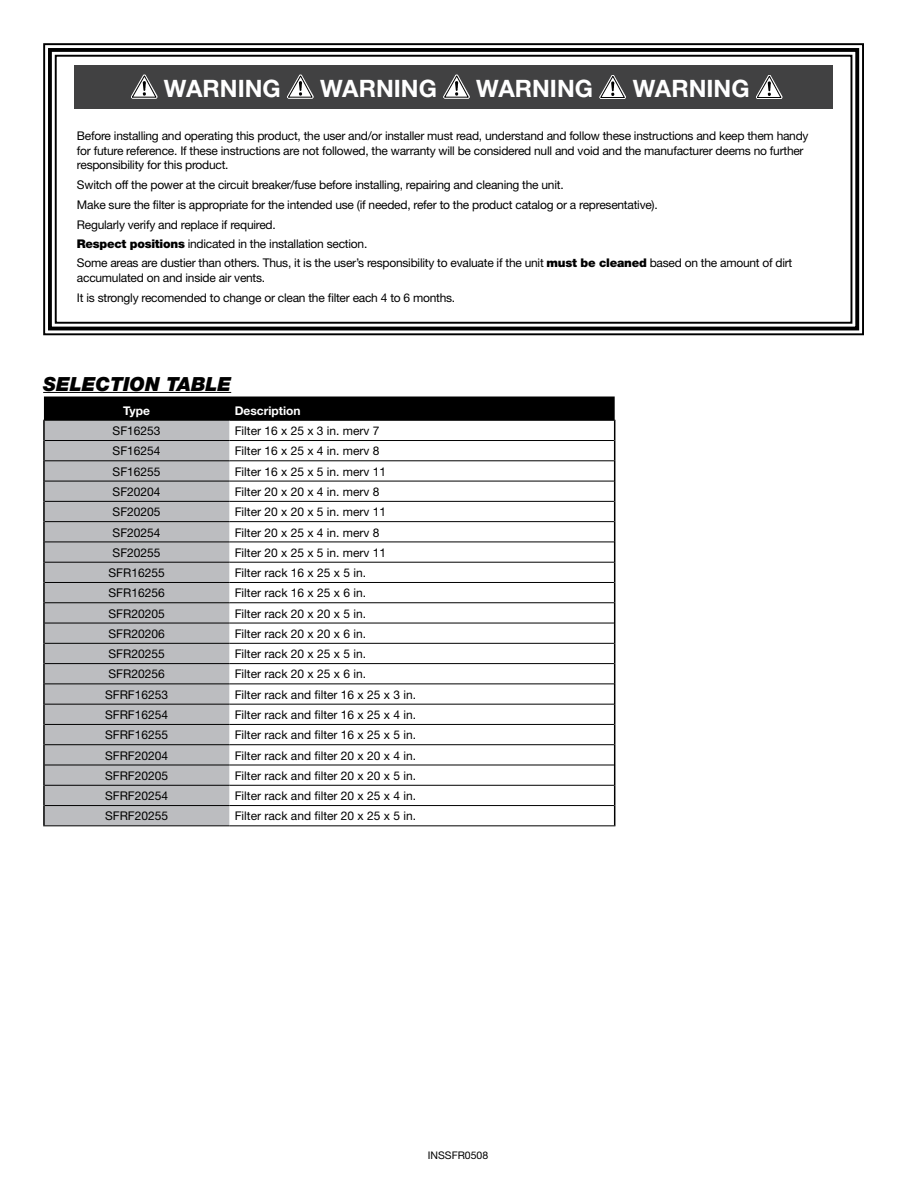
<style>
.page{position:relative;width:918px;height:1188px;background:#fff}
.page>*{position:absolute;margin:0;border:0;box-sizing:border-box;transform-origin:0 0}
.t1{font:700 24px "Helvetica Neue";color:#fff}
.t2{font:italic 900 19.5px "Helvetica Neue";color:#000}
.t3{font:12px/19.5px "Helvetica Neue";letter-spacing:-.02em;color:#000}
.t4{font:12px "Helvetica Neue";color:#000}
.t5{font:700 12px "Helvetica Neue";color:#fff}
.t6{font:10.5px "Helvetica Neue";color:#000}
.s1{font-weight:900}
</style>
<div class="page">
<svg style="left:43px;top:43px;width:821px;height:293px"></svg>
<div style="left:48px;top:48px;width:811px;height:282px;border:4px solid #000"></div>
<div style="left:55px;top:55px;width:797px;height:269px;border:2px solid #000"></div>
<hr style="left:43px;top:392px;width:188px;height:1px;background:#000">
<svg style="left:43px;top:397px;width:572px;height:428px"></svg>
<hr style="left:43px;top:420px;width:186px;height:1px;background:#000">
<hr style="left:229px;top:420px;width:386px;height:1px;background:#000">
<hr style="left:45px;top:440px;width:184px;height:1px;background:#000">
<hr style="left:229px;top:440px;width:385px;height:1px;background:#000">
<hr style="left:45px;top:460px;width:184px;height:1px;background:#000">
<hr style="left:229px;top:460px;width:385px;height:1px;background:#000">
<hr style="left:45px;top:481px;width:184px;height:1px;background:#000">
<hr style="left:229px;top:481px;width:385px;height:1px;background:#000">
<hr style="left:45px;top:501px;width:184px;height:1px;background:#000">
<hr style="left:229px;top:501px;width:385px;height:1px;background:#000">
<hr style="left:45px;top:521px;width:184px;height:1px;background:#000">
<hr style="left:229px;top:521px;width:385px;height:1px;background:#000">
<hr style="left:45px;top:542px;width:184px;height:1px;background:#000">
<hr style="left:229px;top:542px;width:385px;height:1px;background:#000">
<hr style="left:45px;top:562px;width:184px;height:1px;background:#000">
<hr style="left:229px;top:562px;width:385px;height:1px;background:#000">
<hr style="left:45px;top:582px;width:184px;height:1px;background:#000">
<hr style="left:229px;top:582px;width:385px;height:1px;background:#000">
<hr style="left:45px;top:602px;width:184px;height:1px;background:#000">
<hr style="left:229px;top:602px;width:385px;height:1px;background:#000">
<hr style="left:45px;top:623px;width:184px;height:1px;background:#000">
<hr style="left:229px;top:623px;width:385px;height:1px;background:#000">
<hr style="left:45px;top:643px;width:184px;height:1px;background:#000">
<hr style="left:229px;top:643px;width:385px;height:1px;background:#000">
<hr style="left:45px;top:663px;width:184px;height:1px;background:#000">
<hr style="left:229px;top:663px;width:385px;height:1px;background:#000">
<hr style="left:45px;top:684px;width:184px;height:1px;background:#000">
<hr style="left:229px;top:684px;width:385px;height:1px;background:#000">
<hr style="left:45px;top:704px;width:184px;height:1px;background:#000">
<hr style="left:229px;top:704px;width:385px;height:1px;background:#000">
<hr style="left:45px;top:724px;width:184px;height:1px;background:#000">
<hr style="left:229px;top:724px;width:385px;height:1px;background:#000">
<hr style="left:45px;top:744px;width:184px;height:1px;background:#000">
<hr style="left:229px;top:744px;width:385px;height:1px;background:#000">
<hr style="left:45px;top:765px;width:184px;height:1px;background:#000">
<hr style="left:229px;top:765px;width:385px;height:1px;background:#000">
<hr style="left:45px;top:785px;width:184px;height:1px;background:#000">
<hr style="left:229px;top:785px;width:385px;height:1px;background:#000">
<hr style="left:45px;top:805px;width:184px;height:1px;background:#000">
<hr style="left:229px;top:805px;width:385px;height:1px;background:#000">
<hr style="left:43px;top:825px;width:186px;height:1px;background:#000">
<hr style="left:229px;top:825px;width:386px;height:1px;background:#000">
<div style="left:74px;top:65px;width:758px;height:44px;background:#414142"></div>
<svg style="left:131px;top:75px;width:26px;height:23px"></svg>
<svg style="left:287px;top:75px;width:26px;height:23px"></svg>
<svg style="left:444px;top:75px;width:26px;height:23px"></svg>
<svg style="left:600px;top:75px;width:26px;height:24px"></svg>
<svg style="left:756px;top:75px;width:26px;height:24px"></svg>
<h1 class="t1" style="left:164px;top:74px;width:118px">WARNING</h1>
<h1 class="t1" style="left:320px;top:74px;width:118px">WARNING</h1>
<h1 class="t1" style="left:476px;top:74px;width:118px">WARNING</h1>
<h1 class="t1" style="left:633px;top:74px;width:118px">WARNING</h1>
<p class="t3" style="left:77px;top:129px;width:733px;line-height:14.4px">Before installing and operating this product, the user and/or installer must read, understand and follow these instructions and keep them handy for future reference. If these instructions are not followed, the warranty will be considered null and void and the manufacturer deems no further responsibility for this product.</p>
<p class="t3" style="left:77px;top:175px;width:717px">Switch off the power at the circuit breaker/fuse before installing, repairing and cleaning the unit.<br>Make sure the filter is appropriate for the intended use (if needed, refer to the product catalog or a representative).<br>Regularly verify and replace if required.<br><span class="s1">Respect positions</span> indicated in the installation section.<br>Some areas are dustier than others. Thus, it is the user’s responsibility to evaluate if the unit <span class="s1">must be cleaned</span> based on the amount of dirt</p>
<p class="t3" style="left:77px;top:267px;width:380px">accumulated on and inside air vents.<br>It is strongly recomended to change or clean the filter each 4 to 6 months.</p>
<h2 class="t2" style="left:43px;top:372px;width:190px">SELECTION TABLE</h2>
<p class="t5" style="left:123px;top:403px;width:28px">Type</p>
<p class="t5" style="left:235px;top:403px;width:67px">Description</p>
<p class="t4" style="left:113px;top:424px;width:50px">SF16253</p>
<p class="t4" style="left:235px;top:424px;width:146px">Filter 16 x 25 x 3 in. merv 7</p>
<p class="t4" style="left:113px;top:444px;width:50px">SF16254</p>
<p class="t4" style="left:235px;top:444px;width:146px">Filter 16 x 25 x 4 in. merv 8</p>
<p class="t4" style="left:113px;top:464px;width:50px">SF16255</p>
<p class="t4" style="left:235px;top:464px;width:153px">Filter 16 x 25 x 5 in. merv 11</p>
<p class="t4" style="left:113px;top:485px;width:50px">SF20204</p>
<p class="t4" style="left:235px;top:485px;width:146px">Filter 20 x 20 x 4 in. merv 8</p>
<p class="t4" style="left:113px;top:505px;width:50px">SF20205</p>
<p class="t4" style="left:235px;top:505px;width:153px">Filter 20 x 20 x 5 in. merv 11</p>
<p class="t4" style="left:113px;top:525px;width:50px">SF20254</p>
<p class="t4" style="left:235px;top:525px;width:146px">Filter 20 x 25 x 4 in. merv 8</p>
<p class="t4" style="left:113px;top:545px;width:50px">SF20255</p>
<p class="t4" style="left:235px;top:545px;width:153px">Filter 20 x 25 x 5 in. merv 11</p>
<p class="t4" style="left:109px;top:566px;width:58px">SFR16255</p>
<p class="t4" style="left:235px;top:566px;width:133px">Filter rack 16 x 25 x 5 in.</p>
<p class="t4" style="left:109px;top:586px;width:58px">SFR16256</p>
<p class="t4" style="left:235px;top:586px;width:133px">Filter rack 16 x 25 x 6 in.</p>
<p class="t4" style="left:109px;top:606px;width:58px">SFR20205</p>
<p class="t4" style="left:235px;top:606px;width:133px">Filter rack 20 x 20 x 5 in.</p>
<p class="t4" style="left:109px;top:626px;width:58px">SFR20206</p>
<p class="t4" style="left:235px;top:626px;width:133px">Filter rack 20 x 20 x 6 in.</p>
<p class="t4" style="left:109px;top:647px;width:58px">SFR20255</p>
<p class="t4" style="left:235px;top:647px;width:133px">Filter rack 20 x 25 x 5 in.</p>
<p class="t4" style="left:109px;top:667px;width:58px">SFR20256</p>
<p class="t4" style="left:235px;top:667px;width:133px">Filter rack 20 x 25 x 6 in.</p>
<p class="t4" style="left:105px;top:687px;width:65px">SFRF16253</p>
<p class="t4" style="left:235px;top:687px;width:183px">Filter rack and filter 16 x 25 x 3 in.</p>
<p class="t4" style="left:105px;top:708px;width:65px">SFRF16254</p>
<p class="t4" style="left:235px;top:708px;width:183px">Filter rack and filter 16 x 25 x 4 in.</p>
<p class="t4" style="left:105px;top:728px;width:65px">SFRF16255</p>
<p class="t4" style="left:235px;top:728px;width:183px">Filter rack and filter 16 x 25 x 5 in.</p>
<p class="t4" style="left:105px;top:748px;width:65px">SFRF20204</p>
<p class="t4" style="left:235px;top:748px;width:183px">Filter rack and filter 20 x 20 x 4 in.</p>
<p class="t4" style="left:105px;top:768px;width:65px">SFRF20205</p>
<p class="t4" style="left:235px;top:768px;width:183px">Filter rack and filter 20 x 20 x 5 in.</p>
<p class="t4" style="left:105px;top:789px;width:65px">SFRF20254</p>
<p class="t4" style="left:235px;top:789px;width:183px">Filter rack and filter 20 x 25 x 4 in.</p>
<p class="t4" style="left:105px;top:809px;width:65px">SFRF20255</p>
<p class="t4" style="left:235px;top:809px;width:183px">Filter rack and filter 20 x 25 x 5 in.</p>
<p class="t6" style="left:428px;top:1149px;width:62px">INSSFR0508</p>
</div>
